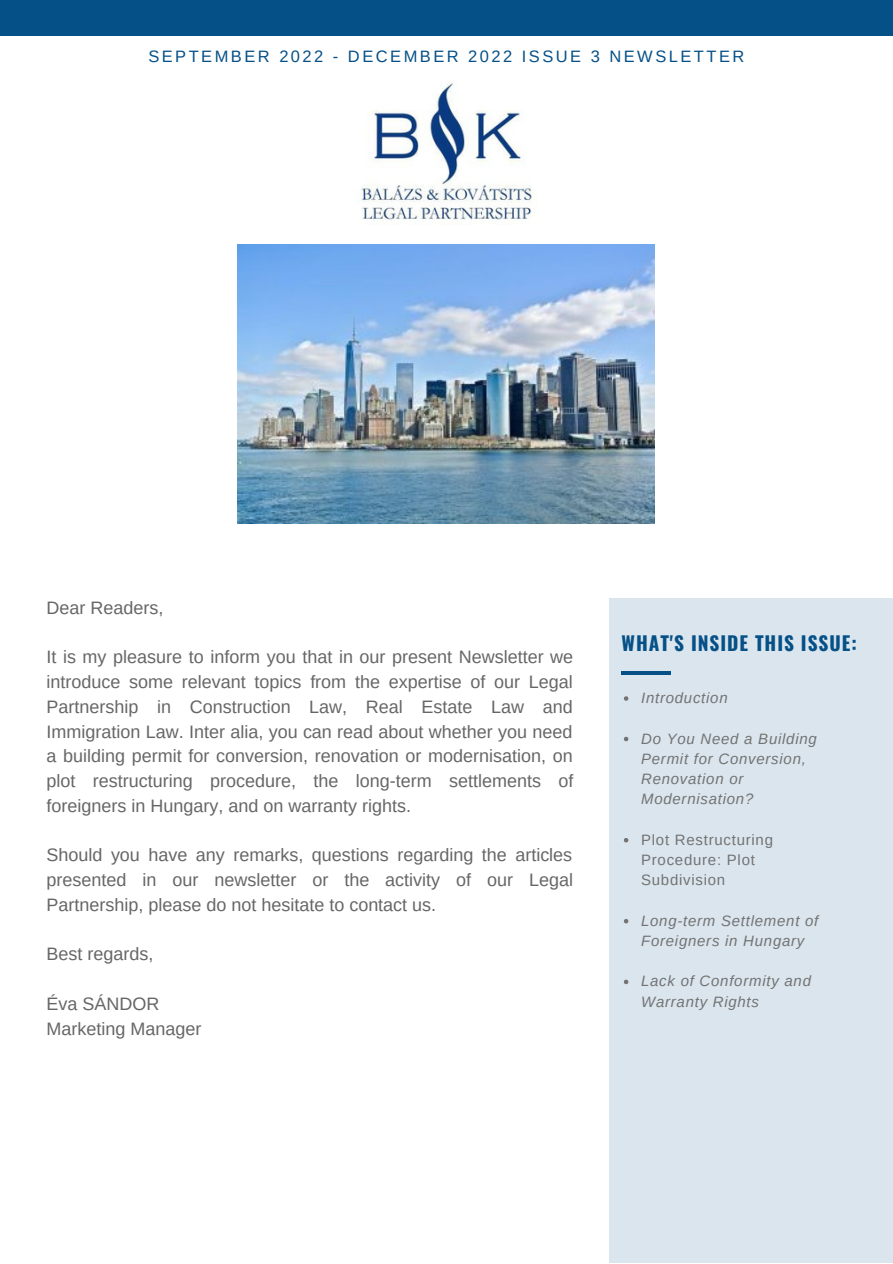
<style>
.page{position:relative;width:893px;height:1264px;background:#fff}
.page>*{position:absolute;margin:0;border:0;box-sizing:border-box;transform-origin:0 0}
.t1{font:700 19.35px "Oswald";letter-spacing:.05em;color:#055087}
.t2{font:18px/24.8px "Arimo";color:#666;text-align:justify}
.t3{font:16.5px "Arimo";letter-spacing:.15em;color:#055087}
.t4{font:italic 15px/20.2px "Arimo";letter-spacing:.05em;color:#737373}
.t5{font:15px/20.2px "Arimo";letter-spacing:.05em;color:#737373}
</style>
<div class="page">
<div style="left:0;top:0;width:892px;height:36px;background:#055087"></div>
<div style="left:609px;top:597px;width:283px;height:665px;background:#dae5ed"></div>
<svg style="left:623px;top:696px;width:5px;height:4px"></svg>
<svg style="left:624px;top:736px;width:4px;height:5px"></svg>
<svg style="left:623px;top:838px;width:5px;height:4px"></svg>
<svg style="left:623px;top:919px;width:5px;height:4px"></svg>
<svg style="left:624px;top:979px;width:4px;height:5px"></svg>
<hr style="left:621px;top:671px;width:50px;height:3px;background:#055087">
<img style="left:237px;top:244px;width:417px;height:279px">
<img style="left:361px;top:83px;width:176px;height:141px">
<p class="t3" style="left:148px;top:47px;width:597px">SEPTEMBER 2022 - DECEMBER 2022 ISSUE 3 NEWSLETTER</p>
<p class="t2" style="left:46px;top:595px;width:118px">Dear Readers,</p>
<p class="t2" style="left:46px;top:645px;width:528px">It is my pleasure to inform you that in our present Newsletter we introduce some relevant topics from the expertise of our Legal Partnership in Construction Law, Real Estate Law and Immigration Law. Inter alia, you can read about whether you need a building permit for conversion, renovation or modernisation, on plot restructuring procedure, the long-term settlements of foreigners in Hungary, and on warranty rights.</p>
<p class="t2" style="left:46px;top:842px;width:528px">Should you have any remarks, questions regarding the articles presented in our newsletter or the activity of our Legal Partnership, please do not hesitate to contact us.</p>
<p class="t2" style="left:46px;top:941px;width:108px">Best regards,</p>
<p class="t2" style="left:46px;top:991px;width:156px">Éva SÁNDOR<br>Marketing Manager</p>
<p class="t1" style="left:621px;top:628px;width:237px">WHAT'S INSIDE THIS ISSUE:</p>
<p class="t4" style="left:641px;top:687px;width:88px">Introduction</p>
<p class="t4" style="left:641px;top:728px;width:177px">Do You Need a Building<br>Permit for Conversion,<br>Renovation or<br>Modernisation?</p>
<p class="t5" style="left:641px;top:829px;width:133px">Plot Restructuring<br>Procedure: Plot<br>Subdivision</p>
<p class="t4" style="left:641px;top:910px;width:179px">Long-term Settlement of<br>Foreigners in Hungary</p>
<p class="t4" style="left:641px;top:971px;width:171px">Lack of Conformity and<br>Warranty Rights</p>
</div>
